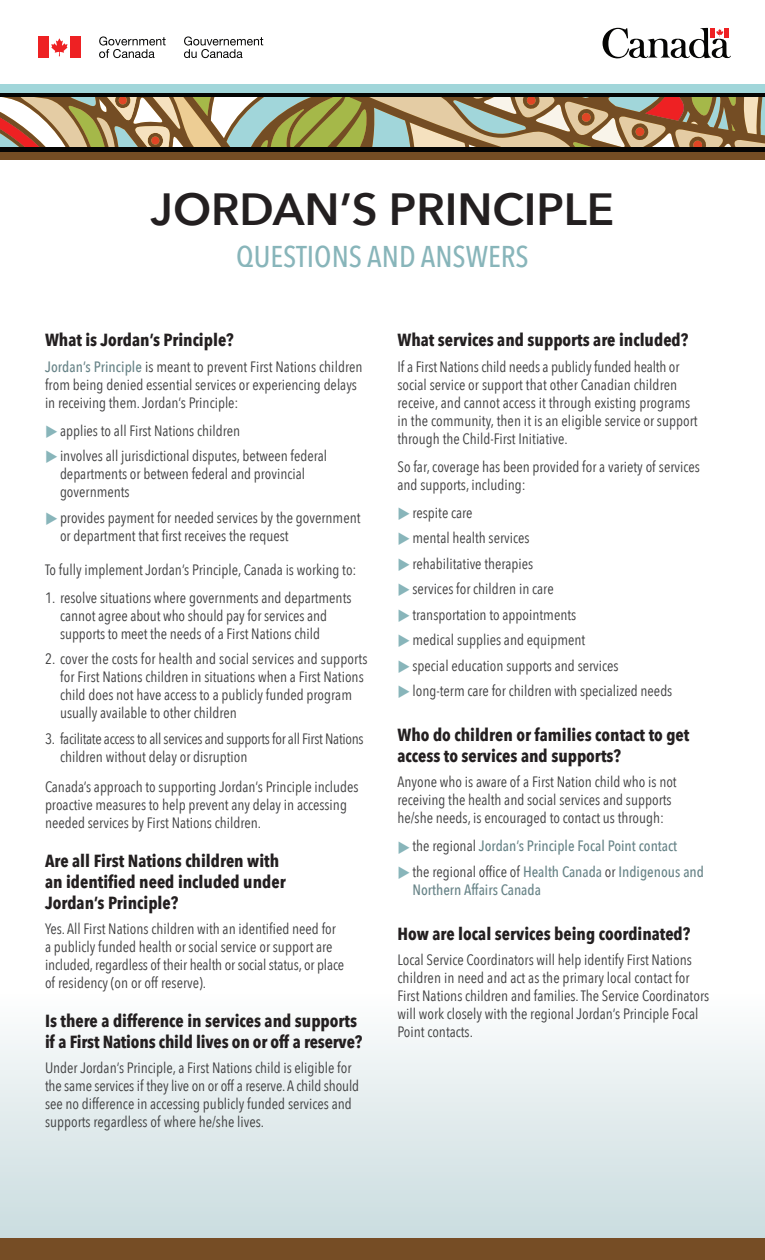
<style>
.page{position:relative;width:765px;height:1260px;background:#fff}
.page>*{position:absolute;margin:0;border:0;box-sizing:border-box;transform-origin:0 0}
.t1{font:600 45px "Avenir Next";color:#231f20}
.Sub_Title{font:500 30px "Avenir Next Condensed";color:#88b5ba}
.Header3_lowercase{font:700 17.5px/21px "Avenir Next Condensed";color:#231f20}
.Body{font:15px/18px "Avenir Next Condensed";color:#3e3e3f}
.t2{font:500 15px/18px "Avenir Next Condensed";color:#688488}
.Body-2{font:15px/18px "Avenir Next Condensed";letter-spacing:-.02em;color:#3e3e3f}
.s1{font-weight:500;color:#688488}
.s2{color:#88b5ba}
.s3{font-weight:400;color:#3e3e3f}
</style>
<div class="page">
<div style="left:0;top:988px;width:765px;height:272px;background:linear-gradient(to bottom,#fff,#c2d4d5)"></div>
<div style="left:0;top:1239px;width:765px;height:21px;background:#764d25"></div>
<svg style="left:0;top:96px;width:765px;height:52px;background:#aa9873"></svg>
<div style="left:0;top:151px;width:765px;height:9px;background:#744d24"></div>
<hr style="left:0;top:148px;width:765px;height:4px;background:#050504">
<svg style="left:0;top:92px;width:765px;height:4px;background:#2c3939"></svg>
<div style="left:0;top:84px;width:765px;height:8px;background:#a1d6da"></div>
<svg style="left:602px;top:28px;width:129px;height:31px"></svg>
<svg style="left:51px;top:38px;width:17px;height:18px"></svg>
<div style="left:38px;top:37px;width:11px;height:21px;background:#ee2123"></div>
<div style="left:70px;top:37px;width:11px;height:21px;background:#ee2123"></div>
<svg style="left:99px;top:36px;width:67px;height:22px"></svg>
<svg style="left:184px;top:36px;width:79px;height:22px"></svg>
<p class="t1" style="left:151px;top:170px;width:465px">JORDAN’S PRINCIPLE</p>
<p class="Sub_Title" style="left:236px;top:238px;width:294px">QUESTIONS AND ANSWERS</p>
<h3 class="Header3_lowercase" style="left:45px;top:329px;width:190px">What is Jordan’s Principle?</h3>
<p class="Body" style="left:45px;top:357px;width:319px"><span class="s1">Jordan’s Principle</span> is meant to prevent First Nations children from being denied essential services or experiencing delays in receiving them. Jordan’s Principle:</p>
<p class="Body" style="left:45px;top:421px;width:197px"><span class="s2">◆</span>applies to all First Nations children</p>
<p class="Body" style="left:60px;top:446px;width:269px;text-indent:-15px"><span class="s2">◆</span>involves all jurisdictional disputes, between federal departments or between federal and provincial governments</p>
<p class="Body" style="left:60px;top:508px;width:302px;text-indent:-15px"><span class="s2">◆</span>provides payment for needed services by the government or department that first receives the request</p>
<p class="Body" style="left:45px;top:560px;width:313px">To fully implement Jordan’s Principle, Canada is working to:</p>
<p class="Body" style="left:60px;top:588px;width:293px;text-indent:-15px">1. resolve situations where governments and departments cannot agree about who should pay for services and supports to meet the needs of a First Nations child</p>
<p class="Body" style="left:60px;top:649px;width:309px;text-indent:-15px">2. cover the costs for health and social services and supports for First Nations children in situations when a First Nations child does not have access to a publicly funded program usually available to other children</p>
<p class="Body-2" style="left:60px;top:729px;width:305px;text-indent:-15px">3. facilitate access to all services and supports for all First Nations children without delay or disruption</p>
<p class="Body" style="left:45px;top:777px;width:315px">Canada’s approach to supporting Jordan’s Principle includes proactive measures to help prevent any delay in accessing needed services by First Nations children.</p>
<h3 class="Header3_lowercase" style="left:45px;top:850px;width:242px">Are all First Nations children with an identified need included under<br>Jordan’s Principle?</h3>
<p class="Body" style="left:45px;top:919px;width:301px">Yes. All First Nations children with an identified need for a publicly funded health or social service or support are included, regardless of their health or social status, or place of residency (on or off reserve).</p>
<h3 class="Header3_lowercase" style="left:45px;top:1010px;width:319px">Is there a difference in services and supports if a First Nations child lives on or off a reserve?</h3>
<p class="Body" style="left:45px;top:1058px;width:316px">Under Jordan’s Principle, a First Nations child is eligible for the same services if they live on or off a reserve. A child should see no difference in accessing publicly funded services and supports regardless of where he/she lives.</p>
<h3 class="Header3_lowercase" style="left:398px;top:329px;width:292px">What services and supports are included?</h3>
<p class="Body" style="left:398px;top:357px;width:302px">If a First Nations child needs a publicly funded health or social service or support that other Canadian children receive, and cannot access it through existing programs in the community, then it is an eligible service or support through the Child-First Initiative.</p>
<p class="Body" style="left:398px;top:457px;width:304px">So far, coverage has been provided for a variety of services and supports, including:</p>
<p class="Body" style="left:398px;top:503px;width:77px"><span class="s2">◆</span>respite care</p>
<p class="Body" style="left:398px;top:528px;width:134px"><span class="s2">◆</span>mental health services</p>
<p class="Body" style="left:398px;top:554px;width:137px"><span class="s2">◆</span>rehabilitative therapies</p>
<p class="Body" style="left:398px;top:579px;width:158px"><span class="s2">◆</span>services for children in care</p>
<p class="Body" style="left:398px;top:605px;width:180px"><span class="s2">◆</span>transportation to appointments</p>
<p class="Body" style="left:398px;top:630px;width:189px"><span class="s2">◆</span>medical supplies and equipment</p>
<p class="Body" style="left:398px;top:656px;width:223px"><span class="s2">◆</span>special education supports and services</p>
<p class="Body" style="left:398px;top:681px;width:276px"><span class="s2">◆</span>long-term care for children with specialized needs</p>
<h3 class="Header3_lowercase" style="left:398px;top:724px;width:293px">Who do children or families contact to get access to services and supports?</h3>
<p class="Body" style="left:398px;top:772px;width:281px">Anyone who is aware of a First Nation child who is not receiving the health and social services and supports he/she needs, is encouraged to contact us through:</p>
<p class="t2" style="left:398px;top:837px;width:281px"><span class="s2">◆</span><span class="s3">the regional</span> Jordan’s Principle Focal Point contact</p>
<p class="t2" style="left:412px;top:862px;width:293px;text-indent:-15px"><span class="s2">◆</span><span class="s3">the regional office of</span> Health Canada <span class="s3">or</span> Indigenous and<br>Northern Affairs Canada</p>
<h3 class="Header3_lowercase" style="left:398px;top:923px;width:294px">How are local services being coordinated?</h3>
<p class="Body" style="left:398px;top:950px;width:313px">Local Service Coordinators will help identify First Nations children in need and act as the primary local contact for First Nations children and families. The Service Coordinators will work closely with the regional Jordan’s Principle Focal Point contacts.</p>
</div>
